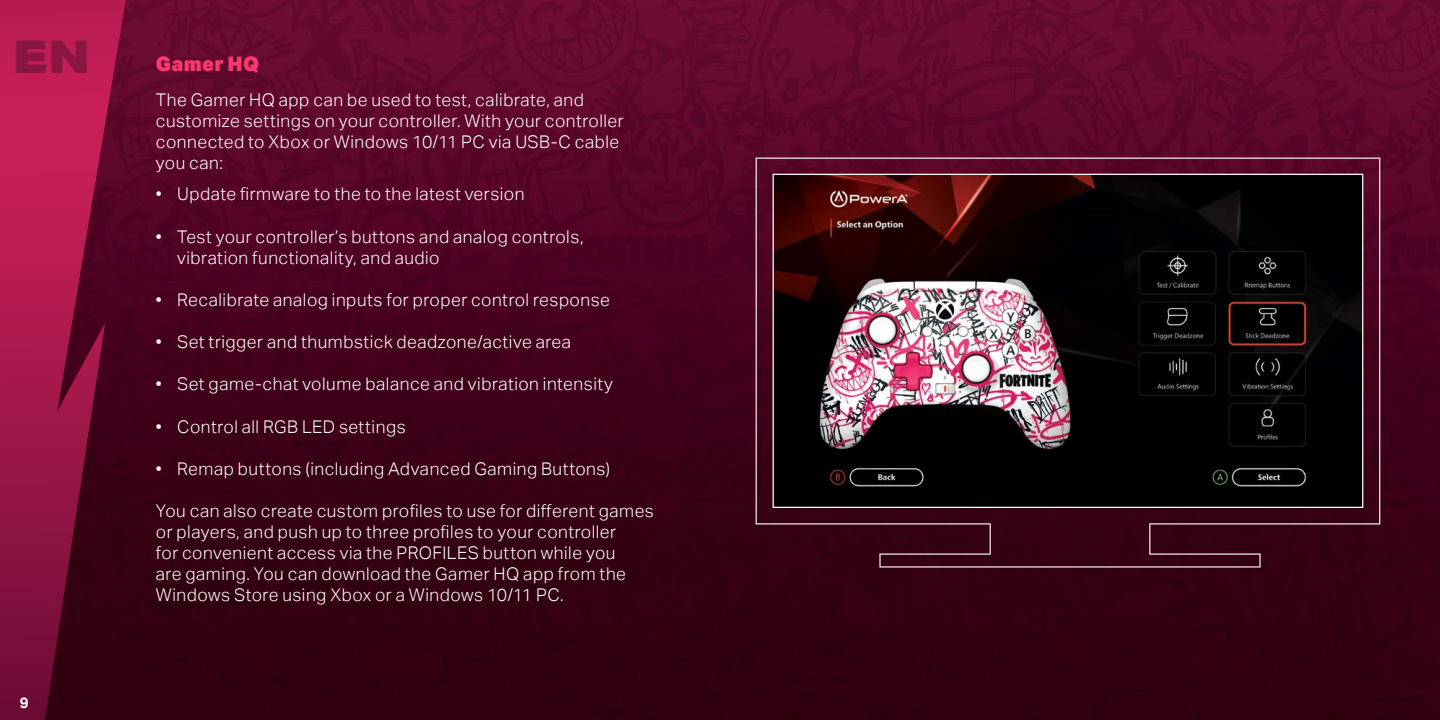
<style>
.page{position:relative;width:1440px;height:720px;background:#fff}
.page>*{position:absolute;margin:0;border:0;box-sizing:border-box;transform-origin:0 0}
.t1{font:900 45px "Aktiv Grotesk Ex";color:#891642}
.t2{font:900 20px "Aktiv Grotesk";letter-spacing:.015em;color:#fa3870}
.t3{font:300 17.5px/21px "Aktiv Grotesk";letter-spacing:.03em;color:#fff}
.t4{font:700 15px "Aktiv Grotesk";color:#fff}
</style>
<div class="page">
<img style="left:126px;top:0;width:1314px;height:720px">
<svg style="left:0;top:0;width:126px;height:720px;background:#85103b"></svg>
<svg style="left:756px;top:158px;width:624px;height:410px;background:#4b1429"></svg>
<img style="left:775px;top:176px;width:586px;height:330px">
<h1 class="t1" style="left:13px;top:27px;width:79px">EN</h1>
<p class="t4" style="left:20px;top:694px;width:10px">9</p>
<p class="t2" style="left:156px;top:51px;width:105px">Gamer HQ</p>
<p class="t3" style="left:156px;top:89px;width:469px">The Gamer HQ app can be used to test, calibrate, and customize settings on your controller. With your controller connected to Xbox or Windows 10/11 PC via USB-C cable you can:</p>
<p class="t3" style="left:156px;top:184px;width:370px">• Update firmware to the to the latest version</p>
<p class="t3" style="left:177px;top:226px;width:408px;text-indent:-21px">• Test your controller’s buttons and analog controls, vibration functionality, and audio</p>
<p class="t3" style="left:156px;top:289px;width:456px">• Recalibrate analog inputs for proper control response</p>
<p class="t3" style="left:156px;top:332px;width:417px">• Set trigger and thumbstick deadzone/active area</p>
<p class="t3" style="left:156px;top:374px;width:459px">• Set game-chat volume balance and vibration intensity</p>
<p class="t3" style="left:156px;top:416px;width:251px">• Control all RGB LED settings</p>
<p class="t3" style="left:156px;top:458px;width:456px">• Remap buttons (including Advanced Gaming Buttons)</p>
<p class="t3" style="left:156px;top:501px;width:500px">You can also create custom profiles to use for different games or players, and push up to three profiles to your controller<br>for convenient access via the PROFILES button while you<br>are gaming. You can download the Gamer HQ app from the Windows Store using Xbox or a Windows 10/11 PC.</p>
</div>
